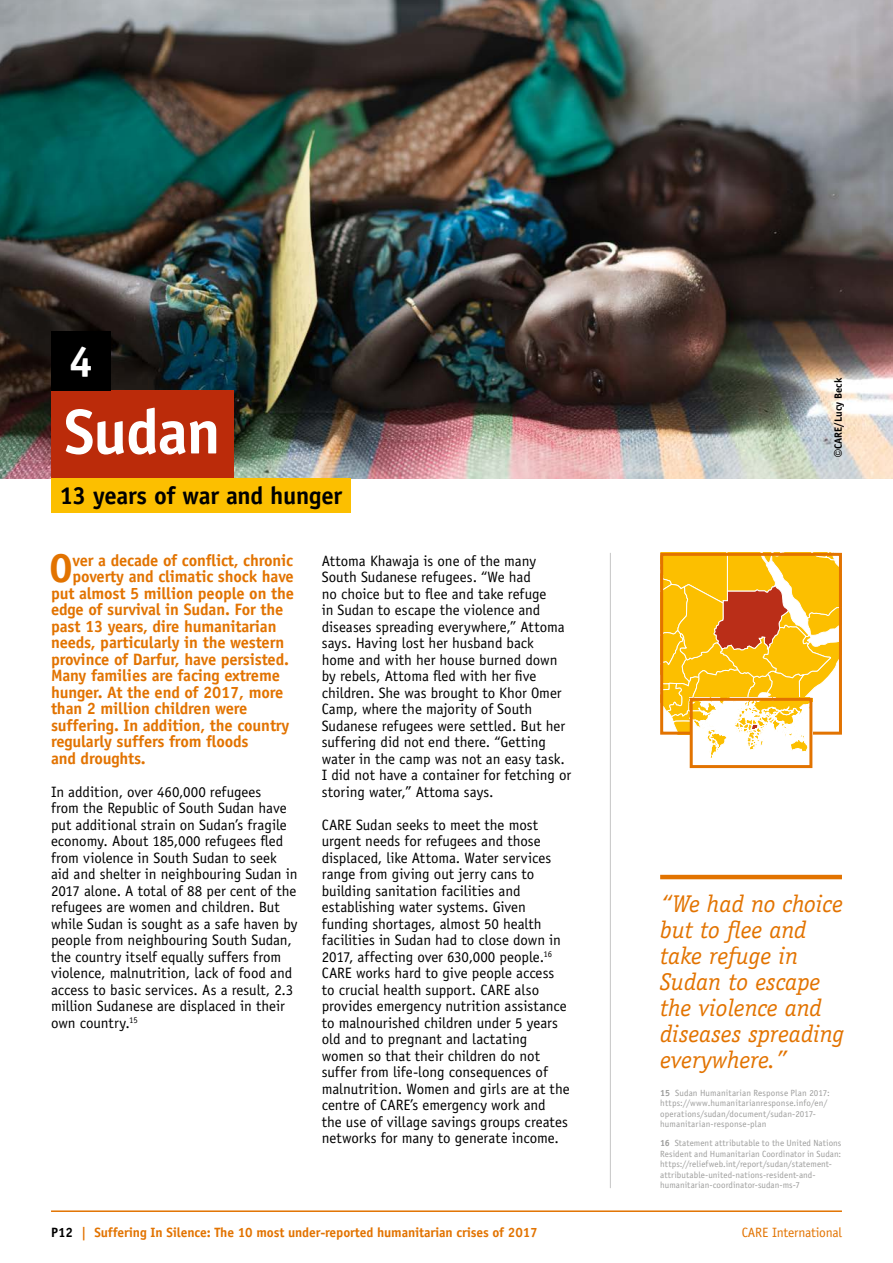
<style>
.page{position:relative;width:893px;height:1263px;background:#fff}
.page>*{position:absolute;margin:0;border:0;box-sizing:border-box;transform-origin:0 0}
.t1{font:700 63.3px "Officina Sans Std";letter-spacing:-.02em;color:#fff}
.t2{font:700 42.9px "Officina Sans Std";color:#fff}
.t3{font:700 40.35px "Officina Sans Std";color:#e27300}
.t4{font:700 24.75px "Officina Sans Std";letter-spacing:-.015em;color:#000}
.t5{font:italic 24.3px/26px "Officina Serif Std";color:#e27300}
.t6{font:700 16.5px "Officina Sans Std";letter-spacing:-.01em;color:#e27300}
.t7{font:15px/16.5px "Officina Sans Std";letter-spacing:-.005em;color:#000}
.t8{font:700 13.5px "Officina Sans Std";letter-spacing:-.01em;color:#e27300}
.t9{font:13.5px "Officina Sans Std";letter-spacing:-.01em;color:#e27300}
.t10{font:700 10.5px "Officina Sans Std";color:#000}
.t11{font:9px/10.5px "Officina Sans Std";letter-spacing:.01em;color:#9d9d9c}
.s1{font-family:"Arial";font-weight:400}
.s2{font-weight:700}
.s3{color:#000}
</style>
<div class="page">
<img style="left:0;top:0;width:893px;height:478px">
<div style="left:51px;top:390px;width:183px;height:88px;background:#bb2b0a"></div>
<div style="left:51px;top:478px;width:300px;height:34px;background:#fcbf00"></div>
<div style="left:51px;top:331px;width:60px;height:59px;background:#000"></div>
<hr style="left:610px;top:553px;width:1px;height:635px;background:#c6c6c6">
<svg style="left:660px;top:553px;width:182px;height:208px"></svg>
<div style="left:690px;top:698px;width:122px;height:70px;border:3px solid #e27300"></div>
<hr style="left:660px;top:875px;width:182px;height:4px;background:#e27300">
<hr style="left:51px;top:1210px;width:791px;height:2px;background:#e27300">
<h2 class="t2" style="left:69px;top:335px;width:25px">4</h2>
<h1 class="t1" style="left:64px;top:392px;width:158px">Sudan</h1>
<h3 class="t4" style="left:60px;top:480px;width:284px">13 years of war and hunger</h3>
<h3 class="t3" style="left:49px;top:543px;width:25px">O</h3>
<p class="t6" style="left:73px;top:550px;width:222px">ver a decade of conflict, chronic</p>
<p class="t6" style="left:73px;top:566px;width:223px">poverty and climatic shock have</p>
<p class="t6" style="left:51px;top:583px;width:244px">put almost 5 million people on the</p>
<p class="t6" style="left:51px;top:599px;width:234px">edge of survival in Sudan. For the</p>
<p class="t6" style="left:51px;top:616px;width:227px">past 13 years, dire humanitarian</p>
<p class="t6" style="left:51px;top:632px;width:235px">needs, particularly in the western</p>
<p class="t6" style="left:51px;top:649px;width:239px">province of Darfur, have persisted.</p>
<p class="t6" style="left:51px;top:665px;width:230px">Many families are facing extreme</p>
<p class="t6" style="left:51px;top:682px;width:234px">hunger. At the end of 2017, more</p>
<p class="t6" style="left:51px;top:698px;width:198px">than 2 million children were</p>
<p class="t6" style="left:51px;top:715px;width:240px">suffering. In addition, the country</p>
<p class="t6" style="left:51px;top:731px;width:199px">regularly suffers from floods</p>
<p class="t6" style="left:51px;top:748px;width:96px">and droughts.</p>
<p class="t7" style="left:51px;top:783px;width:248px">In addition, over 460,000 refugees<br>from the Republic of South Sudan have put additional strain on Sudan’s fragile economy. About 185,000 refugees fled from violence in South Sudan to seek aid and shelter in neighbouring Sudan in 2017 alone. A total of 88 per cent of the refugees are women and children. But while Sudan is sought as a safe haven by people from neighbouring South Sudan, the country itself equally suffers from violence, malnutrition, lack of food and access to basic services. As a result, 2.3 million Sudanese are displaced in their own country.<sup>15</sup></p>
<p class="t7" style="left:322px;top:552px;width:251px">Attoma Khawaja is one of the many South Sudanese refugees. “We had<br>no choice but to flee and take refuge<br>in Sudan to escape the violence and diseases spreading everywhere,” Attoma says. Having lost her husband back<br>home and with her house burned down by rebels, Attoma fled with her five children. She was brought to Khor Omer Camp, where the majority of South Sudanese refugees were settled. But her suffering did not end there. “Getting water in the camp was not an easy task.<br>I did not have a container for fetching or storing water,” Attoma says.</p>
<p class="t7" style="left:322px;top:816px;width:249px">CARE Sudan seeks to meet the most urgent needs for refugees and those displaced, like Attoma. Water services range from giving out jerry cans to building sanitation facilities and establishing water systems. Given funding shortages, almost 50 health facilities in Sudan had to close down in 2017, affecting over 630,000 people.<sup>16<br></sup>CARE works hard to give people access to crucial health support. CARE also provides emergency nutrition assistance to malnourished children under 5 years old and to pregnant and lactating women so that their children do not suffer from life-long consequences of malnutrition. Women and girls are at the centre of CARE’s emergency work and<br>the use of village savings groups creates networks for many to generate income.</p>
<p class="t10" style="left:832px;top:457px;width:81px;rotate:-90deg"><span class="s1">©</span>CARE/Lucy Beck</p>
<h3 class="t5" style="left:660px;top:891px;width:186px">“We had no choice but to flee and take refuge in<br>Sudan to escape the violence and diseases spreading everywhere.”</h3>
<p class="t11" style="left:660px;top:1087px;width:171px"><span class="s2">15</span> Sudan Humanitarian Response Plan 2017: https://www.humanitarianresponse.info/en/ operations/sudan/document/sudan-2017- humanitarian-response-plan</p>
<p class="t11" style="left:660px;top:1138px;width:183px"><span class="s2">16</span> Statement attributable to the United Nations Resident and Humanitarian Coordinator in Sudan: https://reliefweb.int/report/sudan/statement&shy;attributable-united-nations-resident-and&shy;humanitarian-coordinator-sudan-ms-7</p>
<p class="t8" style="left:51px;top:1223px;width:488px"><span class="s3">P12</span> | Suffering In Silence: The 10 most under-reported humanitarian crises of 2017</p>
<p class="t9" style="left:742px;top:1224px;width:102px">CARE International</p>
</div>
